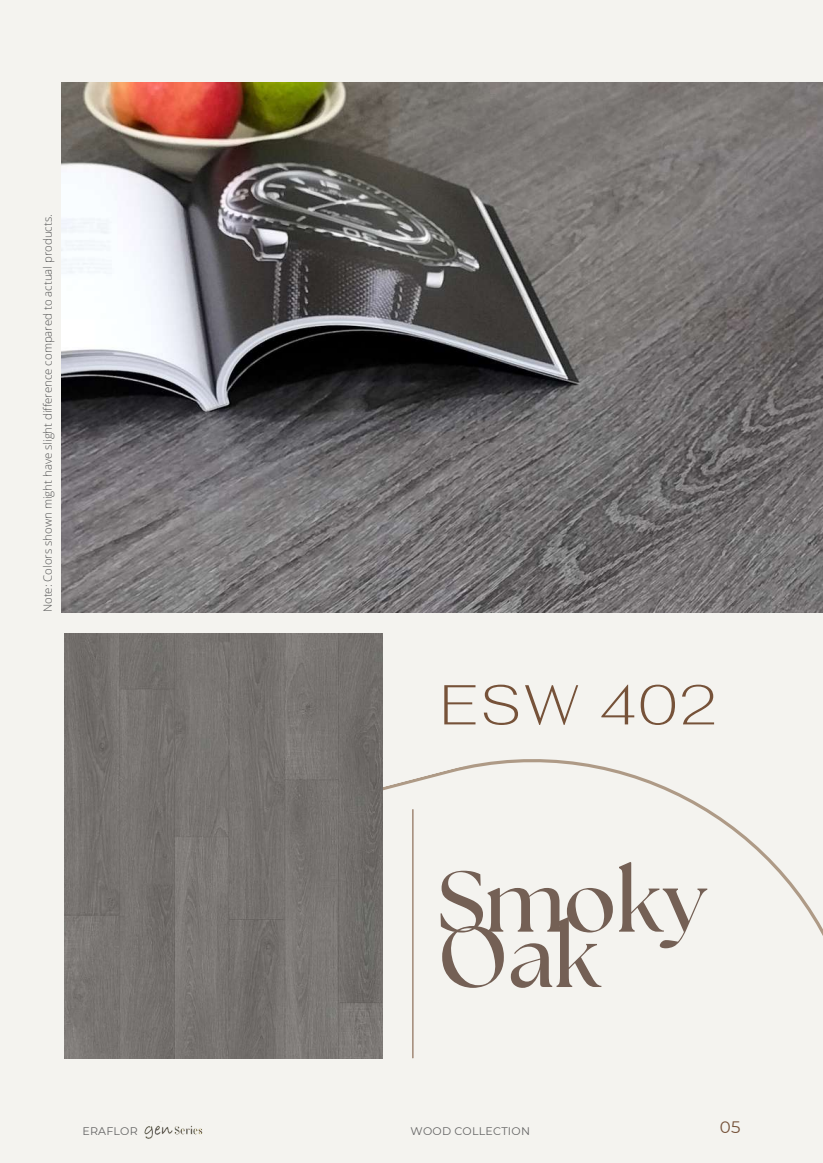
<style>
.page{position:relative;width:823px;height:1163px;background:#fff}
.page>*{position:absolute;margin:0;border:0;box-sizing:border-box;transform-origin:0 0}
.t1{font:700 86.12px "The Seasons";color:#746055}
.t2{font:200 56px "Fahkwang";letter-spacing:.06em;color:#765239}
.t3{font:16.62px "Montserrat";color:#765239}
.t4{font:300 11.38px "Open Sans";color:#545454}
.t5{font:11px "Montserrat";letter-spacing:.02em;color:#646464}
</style>
<div class="page">
<div style="left:0;top:0;width:822px;height:1162px;background:#f4f3ef"></div>
<svg style="left:115px;top:759px;width:707px;height:374px"></svg>
<hr style="left:412px;top:809px;width:1px;height:248px;background:#765239">
<img style="left:62px;top:82px;width:760px;height:530px">
<img style="left:64px;top:633px;width:319px;height:425px">
<img style="left:144px;top:1121px;width:58px;height:18px">
<p class="t4" style="left:40px;top:612px;width:399px;rotate:-90deg">Note: Colors shown might have slight difference compared to actual products.</p>
<h2 class="t2" style="left:440px;top:668px;width:278px">ESW 402</h2>
<h1 class="t1" style="left:437px;top:862px;width:270px">Smoky</h1>
<h1 class="t1" style="left:437px;top:918px;width:164px">Oak</h1>
<p class="t5" style="left:82px;top:1124px;width:57px">ERAFLOR</p>
<p class="t5" style="left:410px;top:1124px;width:121px">WOOD COLLECTION</p>
<h3 class="t3" style="left:719px;top:1116px;width:22px">05</h3>
</div>
